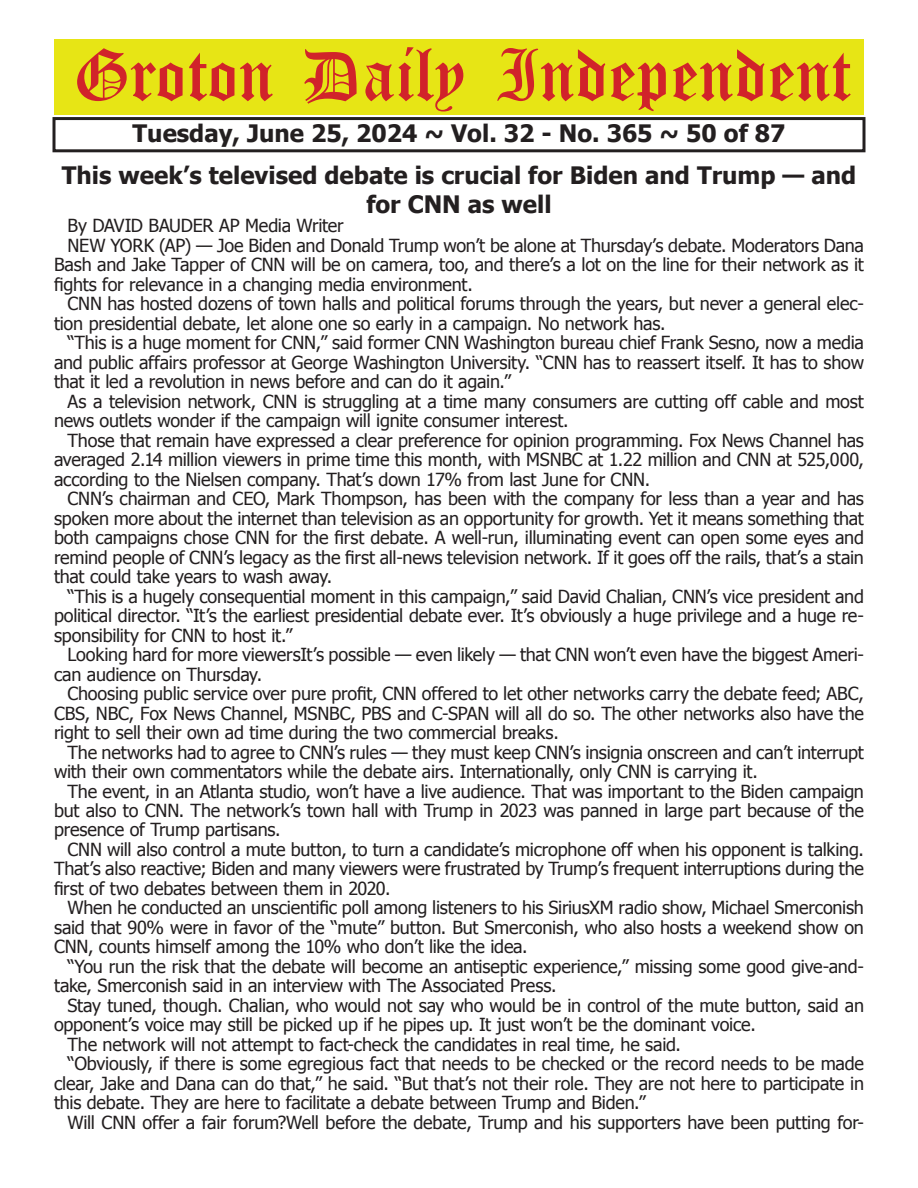
<style>
.page{position:relative;width:918px;height:1188px;background:#fff}
.page>*{position:absolute;margin:0;border:0;box-sizing:border-box;transform-origin:0 0}
.t1{font:54px "Old English Five";color:#d1232a}
.t2{font:700 24px/28.8px "Tahoma";color:#231f20;text-align:center}
.t3{font:18px "Tahoma";letter-spacing:-.015em;color:#231f20}
</style>
<div class="page">
<div style="left:52px;top:117px;width:814px;height:35px;border:3px solid #231f20"></div>
<div style="left:54px;top:40px;width:810px;height:75px;background:#e7e515"></div>
<h1 class="t1" style="left:73px;top:50px;width:779px">Groton Daily Independent</h1>
<h2 class="t2" style="left:133px;top:117px;width:654px">Tuesday, June 25, 2024 ~ Vol. 32 - No. 365 ~ 50 of 87</h2>
<h2 class="t2" style="left:62px;top:159px;width:796px">This week’s televised debate is crucial for Biden and Trump — and for CNN as well</h2>
<p class="t3" style="left:68px;top:214px;width:278px">By DAVID BAUDER AP Media Writer</p>
<p class="t3" style="left:68px;top:233px;width:798px">NEW YORK (AP) — Joe Biden and Donald Trump won’t be alone at Thursday’s debate. Moderators Dana</p>
<p class="t3" style="left:54px;top:253px;width:811px">Bash and Jake Tapper of CNN will be on camera, too, and there’s a lot on the line for their network as it</p>
<p class="t3" style="left:54px;top:272px;width:420px">fights for relevance in a changing media environment.</p>
<p class="t3" style="left:68px;top:292px;width:798px">CNN has hosted dozens of town halls and political forums through the years, but never a general elec-</p>
<p class="t3" style="left:54px;top:311px;width:613px">tion presidential debate, let alone one so early in a campaign. No network has.</p>
<p class="t3" style="left:68px;top:331px;width:798px">“This is a huge moment for CNN,” said former CNN Washington bureau chief Frank Sesno, now a media</p>
<p class="t3" style="left:54px;top:350px;width:812px">and public affairs professor at George Washington University. “CNN has to reassert itself. It has to show</p>
<p class="t3" style="left:54px;top:370px;width:458px">that it led a revolution in news before and can do it again.”</p>
<p class="t3" style="left:68px;top:389px;width:798px">As a television network, CNN is struggling at a time many consumers are cutting off cable and most</p>
<p class="t3" style="left:54px;top:409px;width:516px">news outlets wonder if the campaign will ignite consumer interest.</p>
<p class="t3" style="left:68px;top:428px;width:798px">Those that remain have expressed a clear preference for opinion programming. Fox News Channel has</p>
<p class="t3" style="left:54px;top:447px;width:812px">averaged 2.14 million viewers in prime time this month, with MSNBC at 1.22 million and CNN at 525,000,</p>
<p class="t3" style="left:54px;top:467px;width:598px">according to the Nielsen company. That’s down 17% from last June for CNN.</p>
<p class="t3" style="left:68px;top:486px;width:798px">CNN’s chairman and CEO, Mark Thompson, has been with the company for less than a year and has</p>
<p class="t3" style="left:54px;top:506px;width:811px">spoken more about the internet than television as an opportunity for growth. Yet it means something that</p>
<p class="t3" style="left:54px;top:525px;width:811px">both campaigns chose CNN for the first debate. A well-run, illuminating event can open some eyes and</p>
<p class="t3" style="left:54px;top:545px;width:811px">remind people of CNN’s legacy as the first all-news television network. If it goes off the rails, that’s a stain</p>
<p class="t3" style="left:54px;top:564px;width:280px">that could take years to wash away.</p>
<p class="t3" style="left:68px;top:584px;width:798px">“This is a hugely consequential moment in this campaign,” said David Chalian, CNN’s vice president and</p>
<p class="t3" style="left:54px;top:603px;width:812px">political director. “It’s the earliest presidential debate ever. It’s obviously a huge privilege and a huge re-</p>
<p class="t3" style="left:54px;top:623px;width:240px">sponsibility for CNN to host it.”</p>
<p class="t3" style="left:68px;top:642px;width:798px">Looking hard for more viewersIt’s possible — even likely — that CNN won’t even have the biggest Ameri-</p>
<p class="t3" style="left:54px;top:662px;width:210px">can audience on Thursday.</p>
<p class="t3" style="left:68px;top:681px;width:798px">Choosing public service over pure profit, CNN offered to let other networks carry the debate feed; ABC,</p>
<p class="t3" style="left:54px;top:701px;width:812px">CBS, NBC, Fox News Channel, MSNBC, PBS and C-SPAN will all do so. The other networks also have the</p>
<p class="t3" style="left:54px;top:720px;width:506px">right to sell their own ad time during the two commercial breaks.</p>
<p class="t3" style="left:68px;top:740px;width:798px">The networks had to agree to CNN’s rules — they must keep CNN’s insignia onscreen and can’t interrupt</p>
<p class="t3" style="left:54px;top:759px;width:705px">with their own commentators while the debate airs. Internationally, only CNN is carrying it.</p>
<p class="t3" style="left:68px;top:779px;width:798px">The event, in an Atlanta studio, won’t have a live audience. That was important to the Biden campaign</p>
<p class="t3" style="left:54px;top:798px;width:811px">but also to CNN. The network’s town hall with Trump in 2023 was panned in large part because of the</p>
<p class="t3" style="left:54px;top:818px;width:228px">presence of Trump partisans.</p>
<p class="t3" style="left:68px;top:837px;width:798px">CNN will also control a mute button, to turn a candidate’s microphone off when his opponent is talking.</p>
<p class="t3" style="left:54px;top:857px;width:812px">That’s also reactive; Biden and many viewers were frustrated by Trump’s frequent interruptions during the</p>
<p class="t3" style="left:54px;top:876px;width:338px">first of two debates between them in 2020.</p>
<p class="t3" style="left:68px;top:896px;width:798px">When he conducted an unscientific poll among listeners to his SiriusXM radio show, Michael Smerconish</p>
<p class="t3" style="left:54px;top:915px;width:811px">said that 90% were in favor of the “mute” button. But Smerconish, who also hosts a weekend show on</p>
<p class="t3" style="left:54px;top:935px;width:475px">CNN, counts himself among the 10% who don’t like the idea.</p>
<p class="t3" style="left:68px;top:954px;width:798px">“You run the risk that the debate will become an antiseptic experience,” missing some good give-and-</p>
<p class="t3" style="left:54px;top:974px;width:504px">take, Smerconish said in an interview with The Associated Press.</p>
<p class="t3" style="left:68px;top:993px;width:798px">Stay tuned, though. Chalian, who would not say who would be in control of the mute button, said an</p>
<p class="t3" style="left:54px;top:1013px;width:703px">opponent’s voice may still be picked up if he pipes up. It just won’t be the dominant voice.</p>
<p class="t3" style="left:68px;top:1032px;width:615px">The network will not attempt to fact-check the candidates in real time, he said.</p>
<p class="t3" style="left:68px;top:1052px;width:798px">“Obviously, if there is some egregious fact that needs to be checked or the record needs to be made</p>
<p class="t3" style="left:54px;top:1071px;width:812px">clear, Jake and Dana can do that,” he said. “But that’s not their role. They are not here to participate in</p>
<p class="t3" style="left:54px;top:1091px;width:593px">this debate. They are here to facilitate a debate between Trump and Biden.”</p>
<p class="t3" style="left:68px;top:1110px;width:798px">Will CNN offer a fair forum?Well before the debate, Trump and his supporters have been putting for-</p>
</div>
